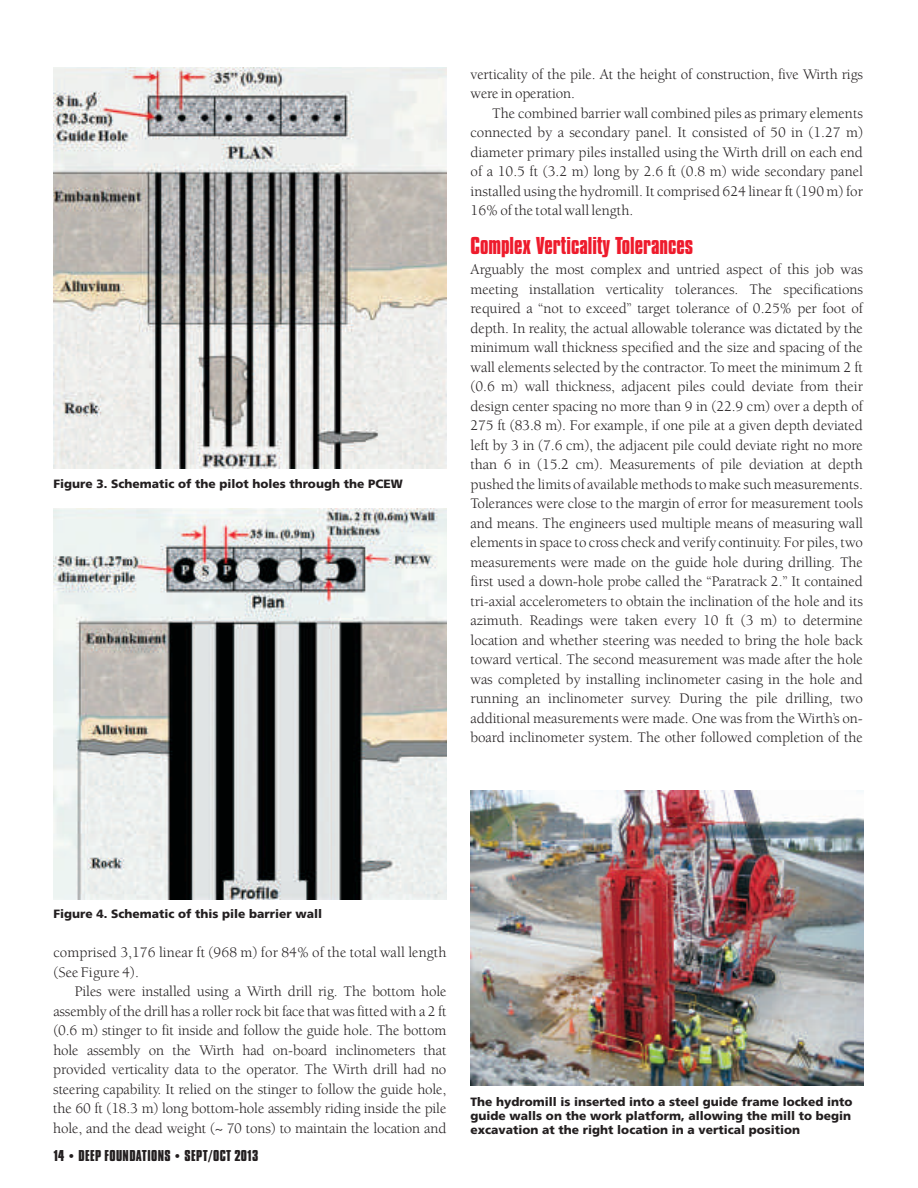
<style>
.page{position:relative;width:918px;height:1188px;background:#fff}
.page>*{position:absolute;margin:0;border:0;box-sizing:border-box;transform-origin:0 0}
.t1{font:700 21px "Compacta BT";color:#ee1b2c}
.t2{font:15px/19.5px "Berkeley";letter-spacing:-.01em;color:#231f20;text-align:justify}
.t3{font:700 13.5px "Compacta BT";letter-spacing:.025em;color:#231f20}
.t4{font:900 12px/14.1px "Frutiger";color:#231f20;text-align:justify}
</style>
<div class="page">
<img style="left:54px;top:67px;width:393px;height:402px">
<img style="left:54px;top:509px;width:393px;height:391px">
<img style="left:471px;top:791px;width:393px;height:294px">
<p class="t4" style="left:54px;top:478px;width:351px">Figure 3. Schematic of the pilot holes through the PCEW</p>
<p class="t2" style="left:471px;top:65px;width:394px">verticality of the pile. At the height of construction, five Wirth rigs were in operation.</p>
<p class="t2" style="left:471px;top:104px;width:394px;text-indent:22px">The combined barrier wall combined piles as primary elements connected by a secondary panel. It consisted of 50 in (1.27 m) diameter primary piles installed using the Wirth drill on each end of a 10.5 ft (3.2 m) long by 2.6 ft (0.8 m) wide secondary panel installed using the hydromill. It comprised 624 linear ft (190 m) for 16% of the total wall length.</p>
<h1 class="t1" style="left:470px;top:238px;width:224px">Complex Verticality Tolerances</h1>
<p class="t2" style="left:470px;top:261px;width:394px">Arguably the most complex and untried aspect of this job was meeting installation verticality tolerances. The specifications required a “not to exceed” target tolerance of 0.25% per foot of depth. In reality, the actual allowable tolerance was dictated by the minimum wall thickness specified and the size and spacing of the wall elements selected by the contractor. To meet the minimum 2 ft (0.6 m) wall thickness, adjacent piles could deviate from their design center spacing no more than 9 in (22.9 cm) over a depth of 275 ft (83.8 m). For example, if one pile at a given depth deviated left by 3 in (7.6 cm), the adjacent pile could deviate right no more than 6 in (15.2 cm). Measurements of pile deviation at depth pushed the limits of available methods to make such measurements.<br>Tolerances were close to the margin of error for measurement tools and means. The engineers used multiple means of measuring wall elements in space to cross check and verify continuity. For piles, two measurements were made on the guide hole during drilling. The first used a down-hole probe called the “Paratrack 2.” It contained tri-axial accelerometers to obtain the inclination of the hole and its azimuth. Readings were taken every 10 ft (3 m) to determine location and whether steering was needed to bring the hole back toward vertical. The second measurement was made after the hole was completed by installing inclinometer casing in the hole and running an inclinometer survey. During the pile drilling, two additional measurements were made. One was from the Wirth’s on&shy;board inclinometer system. The other followed completion of the</p>
<p class="t4" style="left:54px;top:908px;width:270px">Figure 4. Schematic of this pile barrier wall</p>
<p class="t2" style="left:53px;top:944px;width:395px">comprised 3,176 linear ft (968 m) for 84% of the total wall length (See Figure 4).</p>
<p class="t2" style="left:53px;top:983px;width:395px;text-indent:22px">Piles were installed using a Wirth drill rig. The bottom hole assembly of the drill has a roller rock bit face that was fitted with a 2 ft (0.6 m) stinger to fit inside and follow the guide hole. The bottom hole assembly on the Wirth had on-board inclinometers that provided verticality data to the operator. The Wirth drill had no steering capability. It relied on the stinger to follow the guide hole, the 60 ft (18.3 m) long bottom-hole assembly riding inside the pile hole, and the dead weight (~ 70 tons) to maintain the location and</p>
<p class="t3" style="left:54px;top:1150px;width:206px">14 • DEEP FOUNDATIONS • SEPT/OCT 2013</p>
<p class="t4" style="left:471px;top:1095px;width:384px">The hydromill is inserted into a steel guide frame locked into guide walls on the work platform, allowing the mill to begin excavation at the right location in a vertical position</p>
</div>
